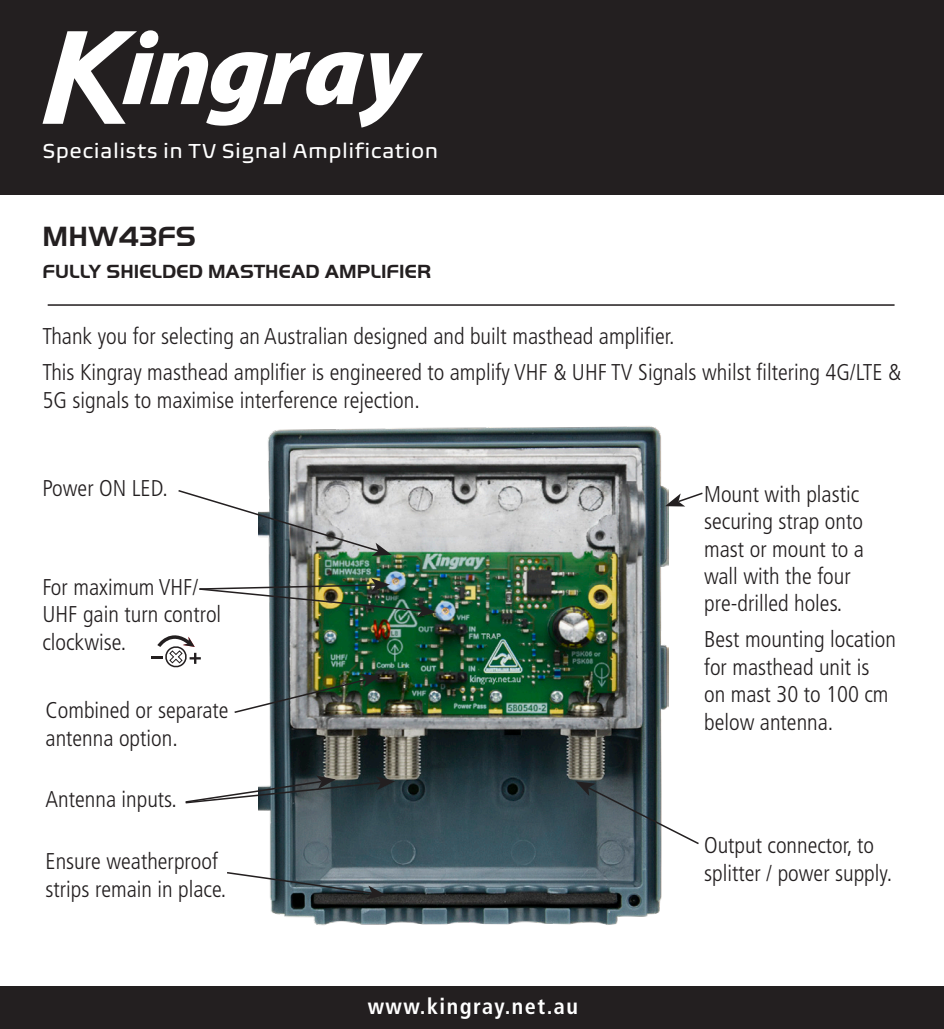
<style>
.page{position:relative;width:944px;height:1029px;background:#fff}
.page>*{position:absolute;margin:0;border:0;box-sizing:border-box;transform-origin:0 0}
.t1{font:700 28.8px "Handel Got D";letter-spacing:.005em;color:#231f20}
.Frutiger_Cond_light{font:300 condensed 22.8px/27.3px "Frutiger LT";color:#231f20}
.t2{font:700 condensed 22.2px "Frutiger LT";letter-spacing:.065em;color:#fff}
.Main_body{font:20.7px "Biome Pro";letter-spacing:.02em;color:#fff}
.t3{font:700 19.8px "Handel Got D";letter-spacing:.005em;color:#231f20}
</style>
<div class="page">
<div style="left:0;top:0;width:944px;height:195px;background:#231f20"></div>
<svg style="left:43px;top:30px;width:380px;height:98px"></svg>
<hr style="left:48px;top:304px;width:847px;height:2px;background:#231f20">
<img style="left:258px;top:426px;width:410px;height:499px">
<svg style="left:665px;top:491px;width:38px;height:16px"></svg>
<svg style="left:178px;top:489px;width:214px;height:67px"></svg>
<svg style="left:575px;top:781px;width:124px;height:65px"></svg>
<img style="left:199px;top:578px;width:237px;height:39px">
<img style="left:234px;top:674px;width:147px;height:40px">
<svg style="left:185px;top:775px;width:210px;height:29px"></svg>
<svg style="left:227px;top:871px;width:159px;height:28px"></svg>
<svg style="left:151px;top:635px;width:50px;height:33px"></svg>
<div style="left:0;top:986px;width:944px;height:43px;background:#231f20"></div>
<p class="Main_body" style="left:43px;top:138px;width:397px">Specialists in TV Signal Amplification</p>
<p class="t1" style="left:43px;top:221px;width:155px">MHW43FS</p>
<p class="t3" style="left:43px;top:260px;width:390px">FULLY SHIELDED MASTHEAD AMPLIFIER</p>
<p class="Frutiger_Cond_light" style="left:43px;top:323px;width:634px">Thank you for selecting an Australian designed and built masthead amplifier.</p>
<p class="Frutiger_Cond_light" style="left:43px;top:359px;width:860px">This Kingray masthead amplifier is engineered to amplify VHF &amp; UHF TV Signals whilst filtering 4G/LTE &amp;<br>5G signals to maximise interference rejection.</p>
<p class="Frutiger_Cond_light" style="left:43px;top:475px;width:127px">Power ON LED.</p>
<p class="Frutiger_Cond_light" style="left:43px;top:574px;width:180px">For maximum VHF/<br>UHF gain turn control clockwise.</p>
<p class="Frutiger_Cond_light" style="left:46px;top:697px;width:185px">Combined or separate antenna option.</p>
<p class="Frutiger_Cond_light" style="left:46px;top:786px;width:133px">Antenna inputs.</p>
<p class="Frutiger_Cond_light" style="left:46px;top:848px;width:182px">Ensure weatherproof strips remain in place.</p>
<p class="t2" style="left:368px;top:993px;width:212px">www.kingray.net.au</p>
<p class="Frutiger_Cond_light" style="left:704px;top:481px;width:161px">Mount with plastic securing strap onto mast or mount to a wall with the four pre-drilled holes.</p>
<p class="Frutiger_Cond_light" style="left:704px;top:626px;width:193px">Best mounting location for masthead unit is on mast 30 to 100 cm below antenna.</p>
<p class="Frutiger_Cond_light" style="left:704px;top:832px;width:190px">Output connector, to splitter / power supply.</p>
</div>
